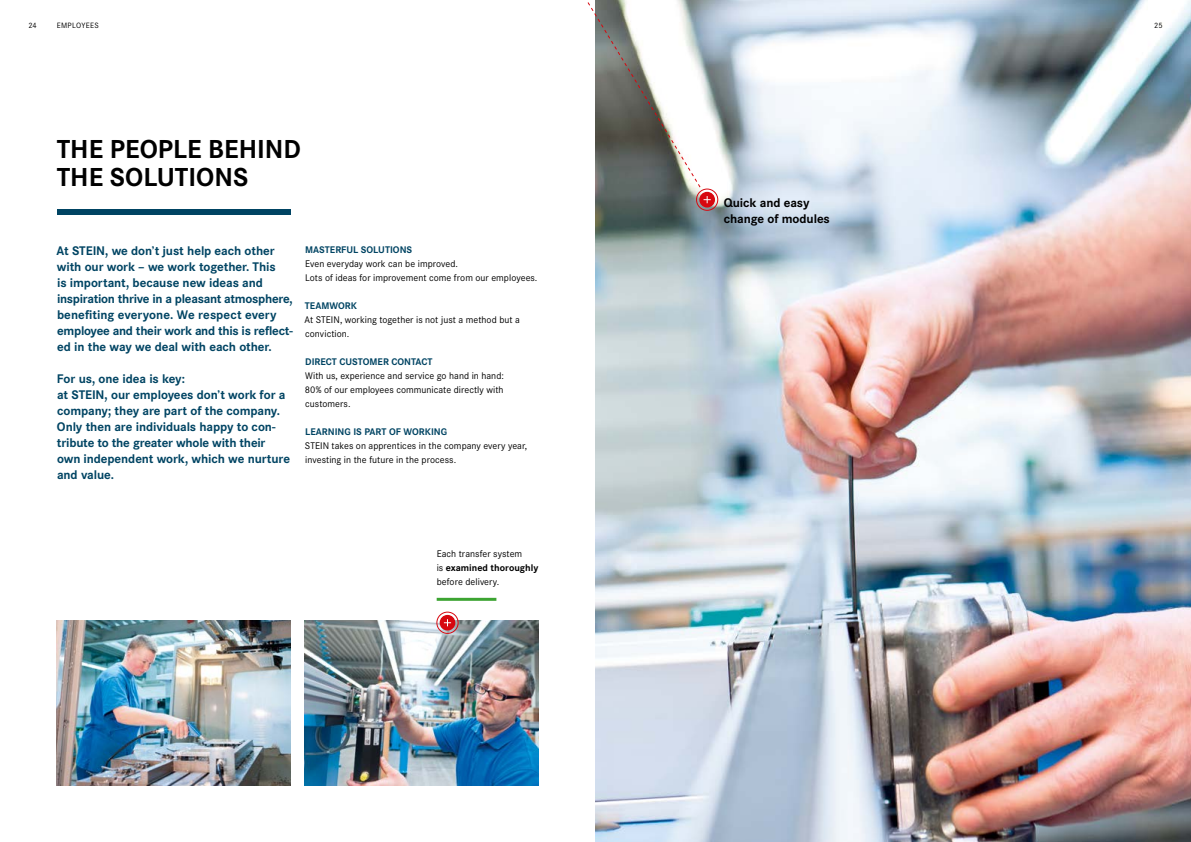
<style>
.page{position:relative;width:1191px;height:842px;background:#fff}
.page>*{position:absolute;margin:0;border:0;box-sizing:border-box;transform-origin:0 0}
.t1{font:700 27px/28px "Corporate S Pro";color:#000}
.t2{font:700 13px/16px "Corporate S Pro";letter-spacing:-.01em;color:#004463}
.t3{font:700 13px/16px "Corporate S Pro";letter-spacing:-.005em;color:#000}
.t4{font:10px/14px "Corporate S Pro";letter-spacing:.005em;color:#000}
.t5{font:700 10px "Corporate S Pro";color:#004463}
.t6{font:8px "Corporate S Pro";letter-spacing:.035em;color:#000}
.s1{font-weight:700}
</style>
<div class="page">
<img style="left:595px;top:0;width:596px;height:842px">
<img style="left:57px;top:621px;width:234px;height:164px">
<svg style="left:587px;top:0;width:114px;height:188px"></svg>
<img style="left:305px;top:621px;width:234px;height:164px">
<div style="left:437px;top:612px;width:21px;height:21px;border:1px solid #d7070f;border-radius:50%"></div>
<div style="left:440px;top:616px;width:14px;height:14px;background:#d7070f;border-radius:50%"></div>
<div style="left:439px;top:615px;width:16px;height:16px;border:2px solid #d7070f;border-radius:50%"></div>
<svg style="left:444px;top:619px;width:7px;height:7px"></svg>
<hr style="left:437px;top:598px;width:59px;height:3px;background:#3ca432">
<div style="left:696px;top:189px;width:22px;height:21px;border:1px solid #d7070f;border-radius:50%"></div>
<div style="left:700px;top:193px;width:14px;height:14px;background:#d7070f;border-radius:50%"></div>
<div style="left:699px;top:192px;width:16px;height:16px;border:2px solid #d7070f;border-radius:50%"></div>
<svg style="left:703px;top:196px;width:7px;height:7px"></svg>
<div style="left:57px;top:209px;width:234px;height:6px;background:#004463"></div>
<p class="t6" style="left:28px;top:20px;width:10px">24</p>
<p class="t6" style="left:57px;top:20px;width:44px">EMPLOYEES</p>
<p class="t6" style="left:1154px;top:20px;width:10px">25</p>
<h1 class="t1" style="left:57px;top:133px;width:246px">THE PEOPLE BEHIND<br>THE SOLUTIONS</h1>
<p class="t2" style="left:57px;top:242px;width:238px">At STEIN, we don’t just help each other with our work – we work together. This<br>is important, because new ideas and inspiration thrive in a pleasant atmosphere, benefiting everyone. We respect every employee and their work and this is reflect&shy;ed in the way we deal with each other.</p>
<p class="t2" style="left:57px;top:370px;width:235px">For us, one idea is key:<br>at STEIN, our employees don’t work for a company; they are part of the company.<br>Only then are individuals happy to con&shy;tribute to the greater whole with their own independent work, which we nurture and value.</p>
<p class="t5" style="left:305px;top:242px;width:108px">MASTERFUL SOLUTIONS</p>
<p class="t4" style="left:305px;top:256px;width:234px">Even everyday work can be improved.<br>Lots of ideas for improvement come from our employees.</p>
<p class="t5" style="left:305px;top:298px;width:54px">TEAMWORK</p>
<p class="t4" style="left:304px;top:312px;width:217px">At STEIN, working together is not just a method but a conviction.</p>
<p class="t5" style="left:305px;top:354px;width:129px">DIRECT CUSTOMER CONTACT</p>
<p class="t4" style="left:305px;top:368px;width:200px;text-align:justify">With us, experience and service go hand in hand:<br>80% of our employees communicate directly with customers.</p>
<p class="t5" style="left:305px;top:424px;width:143px">LEARNING IS PART OF WORKING</p>
<p class="t4" style="left:305px;top:438px;width:224px">STEIN takes on apprentices in the company every year, investing in the future in the process.</p>
<p class="t4" style="left:437px;top:546px;width:103px">Each transfer system<br>is <span class="s1">examined thoroughly </span>before delivery.</p>
<p class="t3" style="left:724px;top:194px;width:108px">Quick and easy change of modules</p>
</div>
